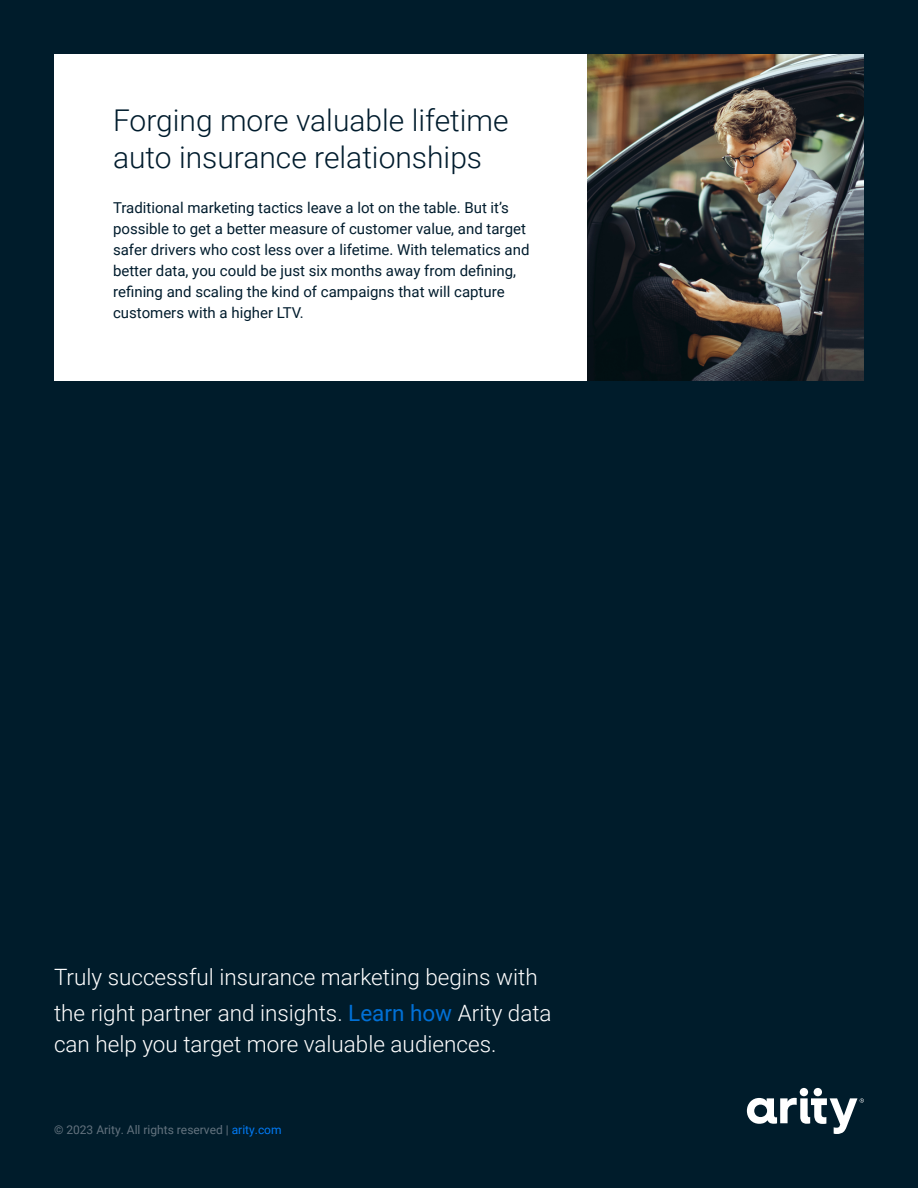
<style>
.page{position:relative;width:918px;height:1188px;background:#001c2b}
.page>*{position:absolute;margin:0;border:0;box-sizing:border-box;transform-origin:0 0}
.t1{font:300 30px/37.5px "Roboto";color:#001c2d}
.t2{font:300 22.5px/36px "Roboto";color:#fff}
.t3{font:15px/21px "Roboto";color:#001c2d}
.t4{font:12px "Roboto";color:#63727e}
.s1{font-weight:400;color:#0070d6}
.s2{color:#007af5}
</style>
<div class="page">
<div style="left:54px;top:54px;width:810px;height:326px;background:#fff"></div>
<svg style="left:747px;top:1088px;width:117px;height:46px"></svg>
<img style="left:587px;top:54px;width:277px;height:326px">
<h1 class="t1" style="left:113px;top:100px;width:397px">Forging more valuable lifetime auto insurance relationships</h1>
<p class="t3" style="left:113px;top:196px;width:418px">Traditional marketing tactics leave a lot on the table. But it’s possible to get a better measure of customer value, and target safer drivers who cost less over a lifetime. With telematics and better data, you could be just six months away from defining, refining and scaling the kind of campaigns that will capture customers with a higher LTV.</p>
<h2 class="t2" style="left:54px;top:958px;width:499px">Truly successful insurance marketing begins with the right partner and insights. <span class="s1">Learn how</span> Arity data</h2>
<h2 class="t2" style="left:54px;top:1025px;width:444px">can help you target more valuable audiences.</h2>
<p class="t4" style="left:54px;top:1121px;width:229px">© 2023 Arity. All rights reserved | <span class="s2">arity.com</span></p>
</div>
